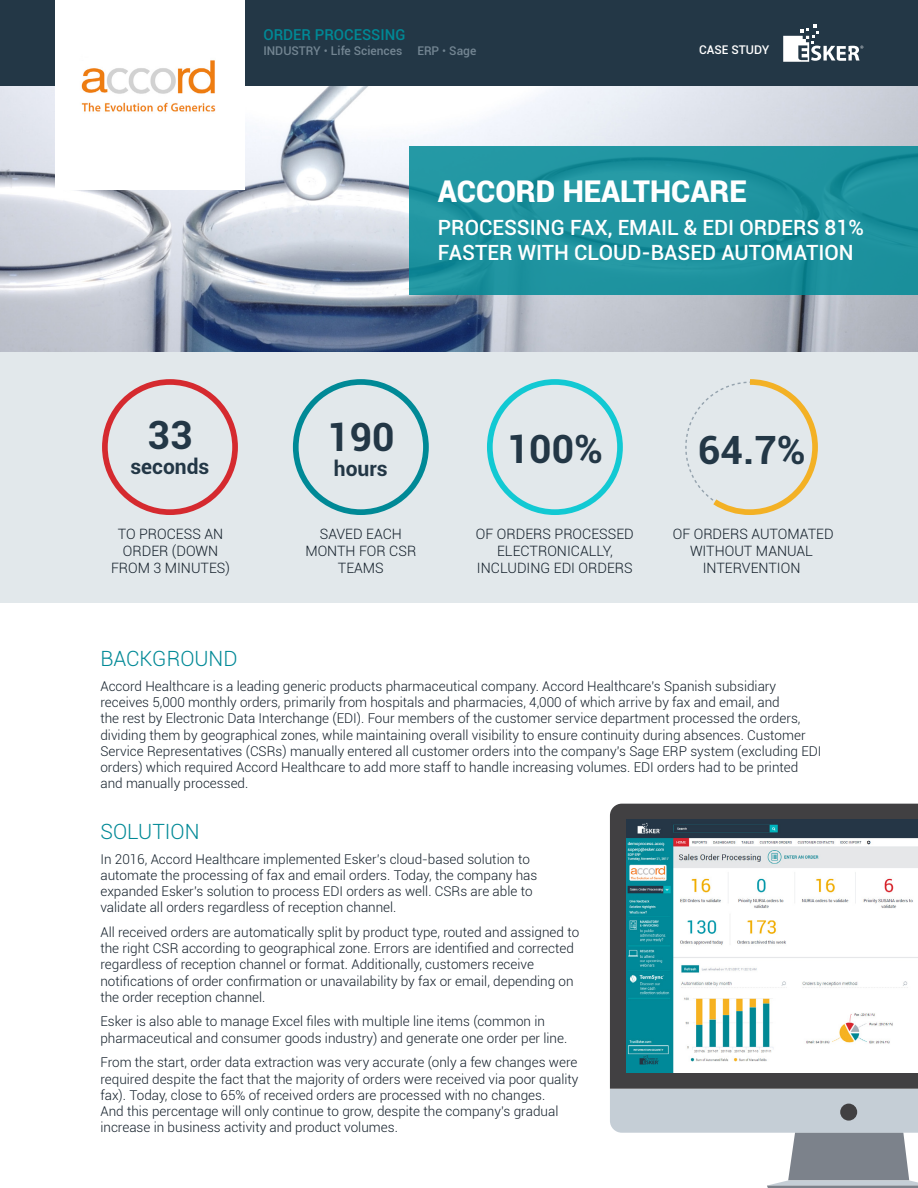
<style>
.page{position:relative;width:918px;height:1188px;background:#fff}
.page>*{position:absolute;margin:0;border:0;box-sizing:border-box;transform-origin:0 0}
.t1{font:700 39px "Roboto";color:#233746}
.t2{font:900 30px "Roboto";color:#fff}
.t3{font:500 21px/25.2px "Roboto";color:#fff}
.t4{font:300 21px "Roboto";color:#008996}
.t5{font:700 21px "Roboto";color:#233746}
.t6{font:500 15px "Roboto";color:#008996}
.t7{font:300 14.25px/17.1px "Roboto";color:#121e29;text-align:center}
.t8{font:300 13.5px/16.2px "Roboto";color:#121e29}
.t9{font:500 12px "Roboto";color:#738592}
.t10{font:500 12px "Roboto";color:#fff}
.s1{font-weight:400}
</style>
<div class="page">
<img style="left:0;top:85px;width:918px;height:267px">
<svg style="left:409px;top:146px;width:509px;height:149px;background:#1d929e"></svg>
<div style="left:0;top:0;width:918px;height:85px;background:#233746"></div>
<svg style="left:783px;top:24px;width:80px;height:38px"></svg>
<div style="left:55px;top:0;width:189px;height:189px;background:#fff"></div>
<img style="left:81px;top:60px;width:135px;height:52px">
<div style="left:0;top:352px;width:918px;height:251px;background:#e2e8eb"></div>
<div style="left:102px;top:379px;width:136px;height:136px;border:6px solid #d52a2f;border-radius:50%"></div>
<div style="left:293px;top:379px;width:136px;height:136px;border:6px solid #008996;border-radius:50%"></div>
<div style="left:487px;top:379px;width:136px;height:136px;border:6px solid #12c9d3;border-radius:50%"></div>
<svg style="left:685px;top:379px;width:133px;height:136px"></svg>
<div style="left:610px;top:804px;width:308px;height:285px;background:#414042"></div>
<svg style="left:610px;top:1089px;width:308px;height:99px"></svg>
<div style="left:840px;top:1104px;width:17px;height:17px;background:#414042;border-radius:50%"></div>
<img style="left:627px;top:819px;width:291px;height:254px">
<p class="t6" style="left:263px;top:24px;width:144px">ORDER PROCESSING</p>
<p class="t9" style="left:263px;top:42px;width:214px">INDUSTRY <span class="s1">•</span> Life Sciences ERP <span class="s1">•</span> Sage</p>
<p class="t10" style="left:699px;top:41px;width:72px">CASE STUDY</p>
<h1 class="t1" style="left:148px;top:408px;width:46px">33</h1>
<h3 class="t5" style="left:130px;top:452px;width:81px">seconds</h3>
<p class="t7" style="left:111px;top:525px;width:121px">TO PROCESS AN<br>ORDER (DOWN<br>FROM 3 MINUTES)</p>
<h2 class="t2" style="left:438px;top:170px;width:310px">ACCORD HEALTHCARE</h2>
<h3 class="t3" style="left:438px;top:214px;width:427px">PROCESSING FAX, EMAIL &amp; EDI ORDERS 81%<br>FASTER WITH CLOUD-BASED AUTOMATION</h3>
<h1 class="t1" style="left:327px;top:409px;width:69px">190</h1>
<h3 class="t5" style="left:334px;top:454px;width:55px">hours</h3>
<p class="t7" style="left:305px;top:525px;width:112px">SAVED EACH<br>MONTH FOR CSR<br>TEAMS</p>
<h1 class="t1" style="left:507px;top:422px;width:97px">100%</h1>
<h1 class="t1" style="left:698px;top:422px;width:109px">64.7%</h1>
<p class="t7" style="left:476px;top:525px;width:159px">OF ORDERS PROCESSED<br>ELECTRONICALLY,<br>INCLUDING EDI ORDERS</p>
<p class="t7" style="left:673px;top:525px;width:162px">OF ORDERS AUTOMATED<br>WITHOUT MANUAL<br>INTERVENTION</p>
<h3 class="t4" style="left:100px;top:644px;width:139px">BACKGROUND</h3>
<p class="t8" style="left:100px;top:678px;width:723px">Accord Healthcare is a leading generic products pharmaceutical company. Accord Healthcare's Spanish subsidiary receives 5,000 monthly orders, primarily from hospitals and pharmacies, 4,000 of which arrive by fax and email, and<br>the rest by Electronic Data Interchange (EDI). Four members of the customer service department processed the orders, dividing them by geographical zones, while maintaining overall visibility to ensure continuity during absences. Customer Service Representatives (CSRs) manually entered all customer orders into the company's Sage ERP system (excluding EDI orders) which required Accord Healthcare to add more staff to handle increasing volumes. EDI orders had to be printed and manually processed.</p>
<h3 class="t4" style="left:100px;top:817px;width:101px">SOLUTION</h3>
<p class="t8" style="left:100px;top:850px;width:438px">In 2016, Accord Healthcare implemented Esker’s cloud-based solution to automate the processing of fax and email orders. Today, the company has expanded Esker's solution to process EDI orders as well. CSRs are able to validate all orders regardless of reception channel.</p>
<p class="t8" style="left:100px;top:924px;width:480px">All received orders are automatically split by product type, routed and assigned to the right CSR according to geographical zone. Errors are identified and corrected regardless of reception channel or format. Additionally, customers receive notifications of order confirmation or unavailability by fax or email, depending on the order reception channel.</p>
<p class="t8" style="left:100px;top:1013px;width:468px">Esker is also able to manage Excel files with multiple line items (common in pharmaceutical and consumer goods industry) and generate one order per line.</p>
<p class="t8" style="left:100px;top:1054px;width:480px">From the start, order data extraction was very accurate (only a few changes were required despite the fact that the majority of orders were received via poor quality fax). Today, close to 65% of received orders are processed with no changes.<br>And this percentage will only continue to grow, despite the company's gradual increase in business activity and product volumes.</p>
</div>
